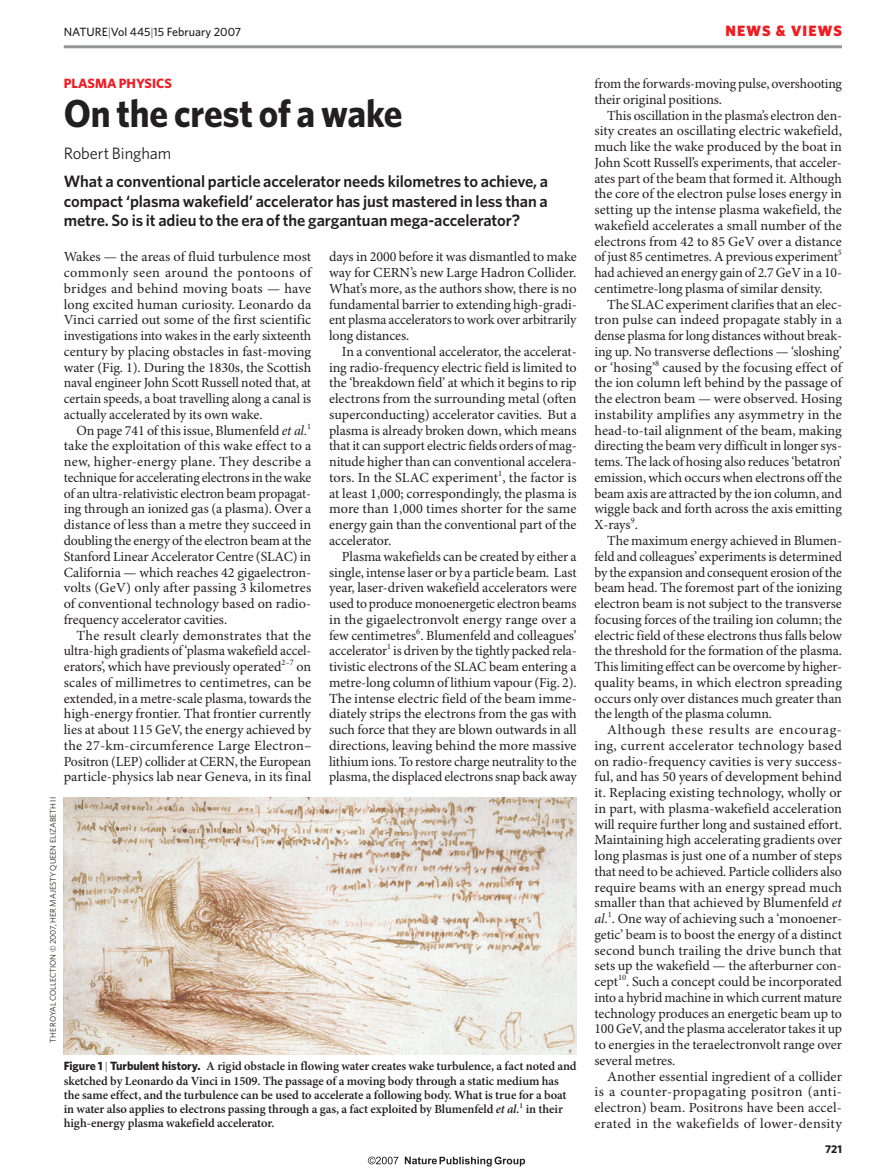
<style>
.page{position:relative;width:893px;height:1174px;background:#fff}
.page>*{position:absolute;margin:0;border:0;box-sizing:border-box;transform-origin:0 0}
.t1{font:700 39px "Whitney";letter-spacing:-.005em;color:#231f20;scale:.95 1}
.t2{font:600 16.5px/19.5px "Whitney";letter-spacing:-.005em;color:#231f20;text-align:justify}
.t3{font:16.5px "Whitney";letter-spacing:-.005em;color:#231f20}
.t4{font:900 15px "Whitney";letter-spacing:.075em;color:#ee1d23}
.t5{font:13.95px/15.8px "Minion Pro";letter-spacing:-.005em;color:#231f20;text-align:justify}
.t6{font:700 13.5px "Whitney";color:#ee1d23}
.t7{font:600 12.45px/14.2px "Minion Pro";letter-spacing:-.005em;color:#231f20}
.t8{font:500 12px "Whitney";color:#231f20}
.t9{font:700 11.25px "Whitney";color:#231f20}
.t10{font:8.25px "Whitney";color:#231f20}
.s1{font-weight:300}
.s2{font-style:italic}
.s3{font-family:"Whitney";font-weight:700;font-size:12px}
.s4{font-family:"Whitney";font-weight:300;font-size:11.25px}
</style>
<div class="page">
<img style="left:64px;top:797px;width:513px;height:257px">
<hr style="left:64px;top:45px;width:778px;height:3px;background:#939598">
<svg style="left:405px;top:1156px;width:120px;height:10px"></svg>
<svg style="left:368px;top:1156px;width:30px;height:8px"></svg>
<p class="t8" style="left:64px;top:27px;width:179px">NATURE<span class="s1">|</span>Vol 445<span class="s1">|</span>15 February 2007</p>
<p class="t4" style="left:725px;top:25px;width:118px">NEWS &amp; VIEWS</p>
<p class="t6" style="left:64px;top:78px;width:110px">PLASMA PHYSICS</p>
<h1 class="t1" style="left:64px;top:99px;width:358px">On the crest of a wake</h1>
<p class="t3" style="left:64px;top:147px;width:109px">Robert Bingham</p>
<p class="t2" style="left:64px;top:173px;width:486px">What a conventional particle accelerator needs kilometres to achieve, a compact ‘plasma wakefield’ accelerator has just mastered in less than a metre. So is it adieu to the era of the gargantuan mega-accelerator?</p>
<p class="t5" style="left:64px;top:250px;width:249px">Wakes — the areas of fluid turbulence most commonly seen around the pontoons of bridges and behind moving boats — have long excited human curiosity. Leonardo da Vinci carried out some of the first scientific investigations into wakes in the early sixteenth century by placing obstacles in fast-moving water (Fig. 1). During the 1830s, the Scottish naval engineer John Scott Russell noted that, at certain speeds, a boat travelling along a canal is actually accelerated by its own wake.</p>
<p class="t5" style="left:64px;top:423px;width:249px;text-indent:13px">On page 741 of this issue, Blumenfeld <span class="s2">et al.</span><sup>1 </sup>take the exploitation of this wake effect to a new, higher-energy plane. They describe a technique for accelerating electrons in the wake of an ultra-relativistic electron beam propagat&shy;ing through an ionized gas (a plasma). Over a distance of less than a metre they succeed in doubling the energy of the electron beam at the Stanford Linear Accelerator Centre (SLAC) in California — which reaches 42 gigaelectron&shy;volts (GeV) only after passing 3 kilometres of conventional technology based on radio&shy;frequency accelerator cavities.</p>
<p class="t5" style="left:64px;top:628px;width:249px;text-indent:13px">The result clearly demonstrates that the ultra-high gradients of ‘plasma wakefield accel&shy;erators’, which have previously operated<sup>2–7</sup> on scales of millimetres to centimetres, can be extended, in a metre-scale plasma, towards the high-energy frontier. That frontier currently lies at about 115 GeV, the energy achieved by the 27-km-circumference Large Electron– Positron (LEP) collider at CERN, the European particle-physics lab near Geneva, in its final</p>
<p class="t10" style="left:50px;top:1043px;width:247px;rotate:-90deg">THE ROYAL COLLECTION © 2007, HER MAJESTY QUEEN ELIZABETH II</p>
<p class="t5" style="left:329px;top:250px;width:249px">days in 2000 before it was dismantled to make way for CERN’s new Large Hadron Collider.<br>What’s more, as the authors show, there is no fundamental barrier to extending high-gradi&shy;ent plasma accelerators to work over arbitrarily long distances.</p>
<p class="t5" style="left:329px;top:345px;width:249px;text-indent:13px">In a conventional accelerator, the accelerat&shy;ing radio-frequency electric field is limited to the ‘breakdown field’ at which it begins to rip electrons from the surrounding metal (often superconducting) accelerator cavities. But a plasma is already broken down, which means that it can support electric fields orders of mag&shy;nitude higher than can conventional accelera&shy;tors. In the SLAC experiment<sup>1</sup>, the factor is at least 1,000; correspondingly, the plasma is more than 1,000 times shorter for the same energy gain than the conventional part of the accelerator.</p>
<p class="t5" style="left:329px;top:549px;width:249px;text-indent:13px">Plasma wakefields can be created by either a single, intense laser or by a particle beam. Last year, laser-driven wakefield accelerators were used to produce monoenergetic electron beams in the gigaelectronvolt energy range over a few centimetres<sup>6</sup>. Blumenfeld and colleagues’ accelerator<sup>1</sup> is driven by the tightly packed rela&shy;tivistic electrons of the SLAC beam entering a metre-long column of lithium vapour (Fig. 2).<br>The intense electric field of the beam imme&shy;diately strips the electrons from the gas with such force that they are blown outwards in all directions, leaving behind the more massive lithium ions. To restore charge neutrality to the plasma, the displaced electrons snap back away</p>
<p class="t7" style="left:64px;top:1060px;width:514px"><span class="s3">Figure 1</span> <span class="s4">|</span> <span class="s3">Turbulent history.</span> A rigid obstacle in flowing water creates wake turbulence, a fact noted and sketched by Leonardo da Vinci in 1509. The passage of a moving body through a static medium has the same effect, and the turbulence can be used to accelerate a following body. What is true for a boat in water also applies to electrons passing through a gas, a fact exploited by Blumenfeld <span class="s2">et al.</span><sup>1</sup> in their high-energy plasma wakefield accelerator.</p>
<p class="t5" style="left:594px;top:77px;width:249px">from the forwards-moving pulse, overshooting their original positions.</p>
<p class="t5" style="left:594px;top:108px;width:249px;text-indent:13px">This oscillation in the plasma’s electron den&shy;sity creates an oscillating electric wakefield, much like the wake produced by the boat in John Scott Russell’s experiments, that acceler&shy;ates part of the beam that formed it. Although the core of the electron pulse loses energy in setting up the intense plasma wakefield, the wakefield accelerates a small number of the electrons from 42 to 85 GeV over a distance of just 85 centimetres. A previous experiment<sup>5 </sup>had achieved an energy gain of 2.7 GeV in a 10- centimetre-long plasma of similar density.</p>
<p class="t5" style="left:594px;top:297px;width:249px;text-indent:13px">The SLAC experiment clarifies that an elec&shy;tron pulse can indeed propagate stably in a dense plasma for long distances without break&shy;ing up. No transverse deflections — ‘sloshing’ or ‘hosing’<sup>8</sup> caused by the focusing effect of the ion column left behind by the passage of the electron beam — were observed. Hosing instability amplifies any asymmetry in the head-to-tail alignment of the beam, making directing the beam very difficult in longer sys&shy;tems. The lack of hosing also reduces ‘betatron’ emission, which occurs when electrons off the beam axis are attracted by the ion column, and wiggle back and forth across the axis emitting X-rays<sup>9</sup>.</p>
<p class="t5" style="left:594px;top:534px;width:249px;text-indent:13px">The maximum energy achieved in Blumen&shy;feld and colleagues’ experiments is determined by the expansion and consequent erosion of the beam head. The foremost part of the ionizing electron beam is not subject to the transverse focusing forces of the trailing ion column; the electric field of these electrons thus falls below the threshold for the formation of the plasma.<br>This limiting effect can be overcome by higher&shy;quality beams, in which electron spreading occurs only over distances much greater than the length of the plasma column.</p>
<p class="t5" style="left:594px;top:723px;width:249px;text-indent:13px">Although these results are encourag&shy;ing, current accelerator technology based on radio-frequency cavities is very success&shy;ful, and has 50 years of development behind it. Replacing existing technology, wholly or in part, with plasma-wakefield acceleration will require further long and sustained effort.<br>Maintaining high accelerating gradients over long plasmas is just one of a number of steps that need to be achieved. Particle colliders also require beams with an energy spread much smaller than that achieved by Blumenfeld <span class="s2">et al.</span><sup>1</sup>. One way of achieving such a ‘monoener&shy;getic’ beam is to boost the energy of a distinct second bunch trailing the drive bunch that sets up the wakefield — the afterburner con&shy;cept<sup>10</sup>. Such a concept could be incorporated into a hybrid machine in which current mature tech nology produces an energetic beam up to 100 GeV, and the plasma accelerator takes it up to energies in the teraelectronvolt range over several metres.</p>
<p class="t5" style="left:594px;top:1069px;width:249px;text-indent:13px">Another essential ingredient of a collider is a counter-propagating positron (anti&shy;electron) beam. Positrons have been accel&shy;erated in the wakefields of lower-density</p>
<p class="t9" style="left:825px;top:1144px;width:18px">721</p>
</div>
